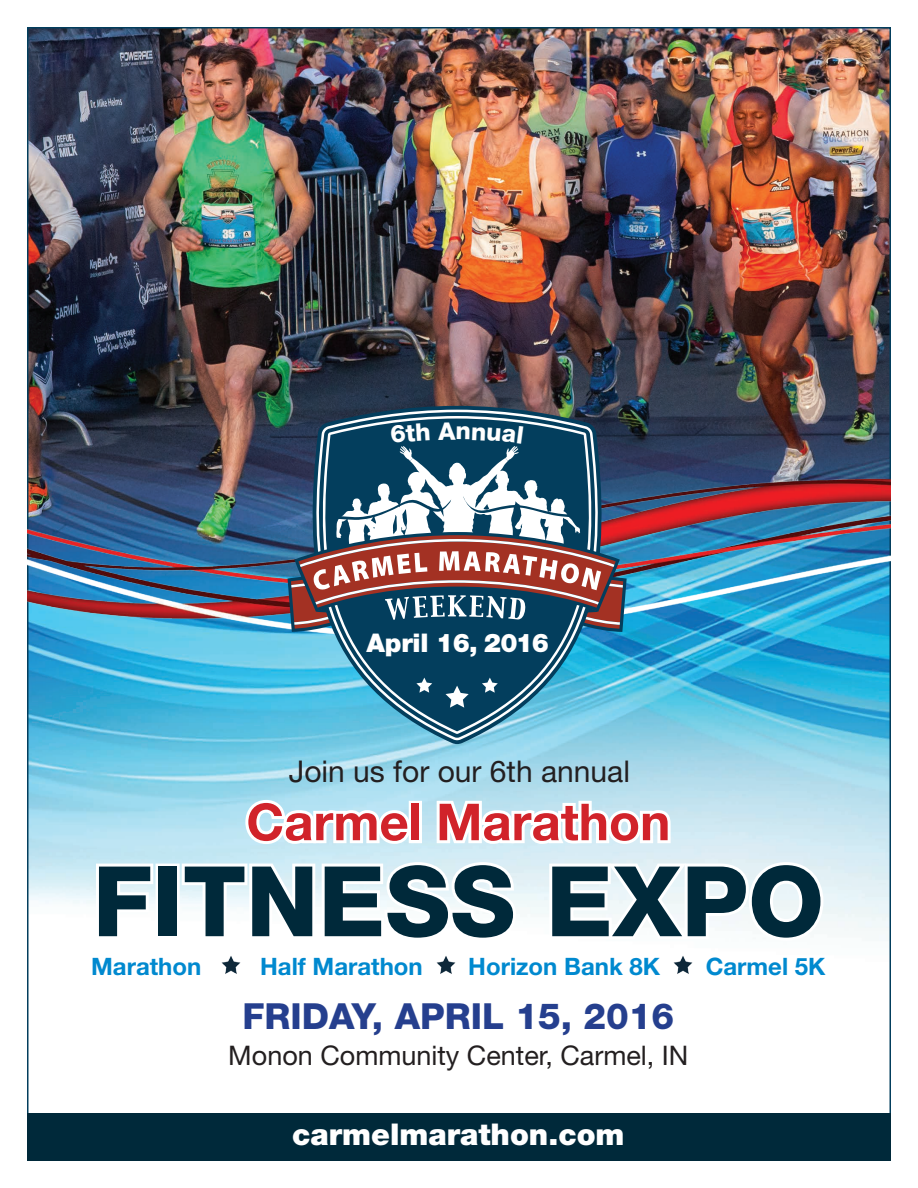
<style>
.page{position:relative;width:918px;height:1188px;background:#fff}
.page>*{position:absolute;margin:0;border:0;box-sizing:border-box;transform-origin:0 0}
.t1{font:800 97.5px "Helvetica Neue";color:#00293a}
.t2{font:700 51px "Helvetica Neue";color:#d1232a}
.t3{font:800 36px "Helvetica Neue";color:#253f8e}
.t4{font:30px "Helvetica Neue";color:#231f20}
.t5{font:900 30px "Helvetica Neue";color:#fff}
.t6{font:27px "Helvetica Neue";color:#231f20}
.t7{font:900 25.8px "Helvetica Neue";letter-spacing:-.02em;color:#fff}
.t8{font:700 24px "Helvetica Neue";color:#0089cf}
</style>
<div class="page">
<img style="left:30px;top:30px;width:858px;height:901px">
<img style="left:27px;top:287px;width:864px;height:405px">
<img style="left:307px;top:406px;width:300px;height:338px">
<svg style="left:314px;top:412px;width:286px;height:326px;background:#649bb0"></svg>
<svg style="left:316px;top:419px;width:283px;height:312px;background:#347d9a"></svg>
<svg style="left:446px;top:686px;width:23px;height:22px"></svg>
<svg style="left:416px;top:678px;width:16px;height:15px"></svg>
<svg style="left:482px;top:678px;width:16px;height:15px"></svg>
<div style="left:27px;top:1113px;width:864px;height:48px;background:#00293a"></div>
<svg style="left:242px;top:797px;width:173px;height:50px"></svg>
<div style="left:409px;top:801px;width:13px;height:42px;border:6px solid #fff"></div>
<svg style="left:434px;top:798px;width:240px;height:49px"></svg>
<svg style="left:87px;top:859px;width:752px;height:115px"></svg>
<svg style="left:288px;top:422px;width:339px;height:210px"></svg>
<p class="t7" style="left:367px;top:627px;width:184px">April 16, 2016</p>
<p class="t4" style="left:289px;top:754px;width:343px">Join us for our 6th annual</p>
<p class="t2" style="left:246px;top:790px;width:425px">Carmel Marathon</p>
<p class="t1" style="left:93px;top:843px;width:733px">FITNESS EXPO</p>
<p class="t8" style="left:91px;top:952px;width:112px">Marathon</p>
<p class="t8" style="left:260px;top:952px;width:164px">Half Marathon</p>
<p class="t8" style="left:468px;top:952px;width:194px">Horizon Bank 8K</p>
<p class="t8" style="left:706px;top:952px;width:121px">Carmel 5K</p>
<p class="t3" style="left:243px;top:995px;width:433px">FRIDAY, APRIL 15, 2016</p>
<p class="t6" style="left:228px;top:1040px;width:462px">Monon Community Center, Carmel, IN</p>
<p class="t5" style="left:292px;top:1116px;width:334px">carmelmarathon.com</p>
</div>
